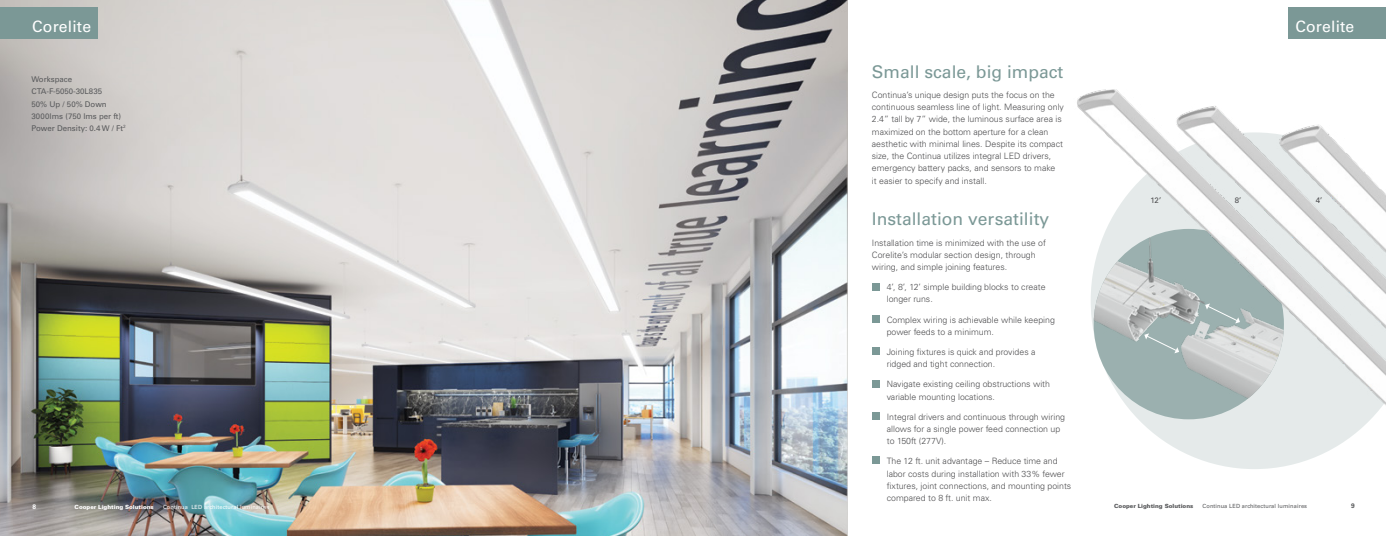
<style>
.page{position:relative;width:1386px;height:536px;background:#fff}
.page>*{position:absolute;margin:0;border:0;box-sizing:border-box;transform-origin:0 0}
.t1{font:17.5px "Univers LT Std";color:#7b9896}
.t2{font:15.75px "Univers LT Std";letter-spacing:.01em;color:#fff}
.t3{font:300 8.75px/12.2px "Univers LT Std";color:#4d4d4f}
.t4{font:7.88px/12.2px "Univers LT Std";color:#58595b}
.t5{font:7.88px "Univers LT Std";color:#4d4d4f}
.t6{font:700 6.56px "Univers LT Std";color:#fff}
.t7{font:700 6.56px "Univers LT Std";color:#58595b}
.t8{font:5.69px "Univers LT Std";letter-spacing:.015em;color:#fff}
.t9{font:5.69px "Univers LT Std";letter-spacing:.015em;color:#58595b}
.t10{font:900 5.69px "Univers LT Std";color:#fff}
.t11{font:900 5.69px "Univers LT Std";color:#58595b}
</style>
<div class="page">
<svg style="left:1156px;top:435px;width:197px;height:34px;fill:#e5eaea"></svg>
<img style="left:1077px;top:89px;width:309px;height:346px">
<img style="left:0;top:0;width:847px;height:536px">
<div style="left:0;top:8px;width:98px;height:31px;background:#7b9896"></div>
<div style="left:1288px;top:8px;width:98px;height:31px;background:#7b9896"></div>
<div style="left:873px;top:283px;width:7px;height:7px;background:#7b9896"></div>
<div style="left:873px;top:315px;width:7px;height:8px;background:#7b9896"></div>
<div style="left:873px;top:346px;width:7px;height:8px;background:#7b9896"></div>
<div style="left:873px;top:379px;width:7px;height:8px;background:#7b9896"></div>
<div style="left:873px;top:412px;width:7px;height:7px;background:#7b9896"></div>
<div style="left:873px;top:456px;width:7px;height:7px;background:#7b9896"></div>
<svg style="left:1205px;top:303px;width:35px;height:20px"></svg>
<svg style="left:1144px;top:333px;width:35px;height:20px"></svg>
<h2 class="t2" style="left:32px;top:17px;width:60px">Corelite</h2>
<h2 class="t2" style="left:1296px;top:17px;width:60px">Corelite</h2>
<p class="t4" style="left:32px;top:73px;width:96px">Workspace<br>CTA-F-5050-30L835<br>50% Up / 50% Down<br>3000lms (750 lms per ft)<br>Power Density: 0.4 W / Ft<sup>2</sup></p>
<h1 class="t1" style="left:872px;top:61px;width:193px">Small scale, big impact</h1>
<p class="t3" style="left:872px;top:88px;width:194px">Continua’s unique design puts the focus on the continuous seamless line of light. Measuring only 2.4” tall by 7” wide, the luminous surface area is maximized on the bottom aperture for a clean aesthetic with minimal lines. Despite its compact size, the Continua utilizes integral LED drivers, emergency battery packs, and sensors to make<br>it easier to specify and install.</p>
<p class="t5" style="left:1150px;top:195px;width:12px">12’</p>
<p class="t5" style="left:1235px;top:195px;width:8px">8’</p>
<p class="t5" style="left:1316px;top:195px;width:8px">4’</p>
<h1 class="t1" style="left:872px;top:209px;width:179px">Installation versatility</h1>
<p class="t3" style="left:872px;top:236px;width:176px">Installation time is minimized with the use of<br>Corelite’s modular section design, through wiring, and simple joining features.</p>
<p class="t3" style="left:887px;top:281px;width:160px">4’, 8’, 12’ simple building blocks to create longer runs.</p>
<p class="t3" style="left:887px;top:313px;width:170px">Complex wiring is achievable while keeping power feeds to a minimum.</p>
<p class="t3" style="left:887px;top:345px;width:150px">Joining fixtures is quick and provides a ridged and tight connection.</p>
<p class="t3" style="left:887px;top:378px;width:165px">Navigate existing ceiling obstructions with variable mounting locations.</p>
<p class="t3" style="left:887px;top:410px;width:180px">Integral drivers and continuous through wiring allows for a single power feed connection up to 150ft (277V).</p>
<p class="t3" style="left:887px;top:455px;width:186px">The 12 ft. unit advantage – Reduce time and labor costs during installation with 33% fewer fixtures, joint connections, and mounting points compared to 8 ft. unit max.</p>
<p class="t6" style="left:32px;top:503px;width:5px">8</p>
<p class="t10" style="left:75px;top:503px;width:81px">Cooper Lighting Solutions</p>
<p class="t8" style="left:163px;top:503px;width:108px">Continua LED architectural luminaires</p>
<p class="t11" style="left:1114px;top:502px;width:81px">Cooper Lighting Solutions</p>
<p class="t9" style="left:1203px;top:502px;width:106px">Continua LED architectural luminaires</p>
<p class="t7" style="left:1351px;top:502px;width:5px">9</p>
</div>
